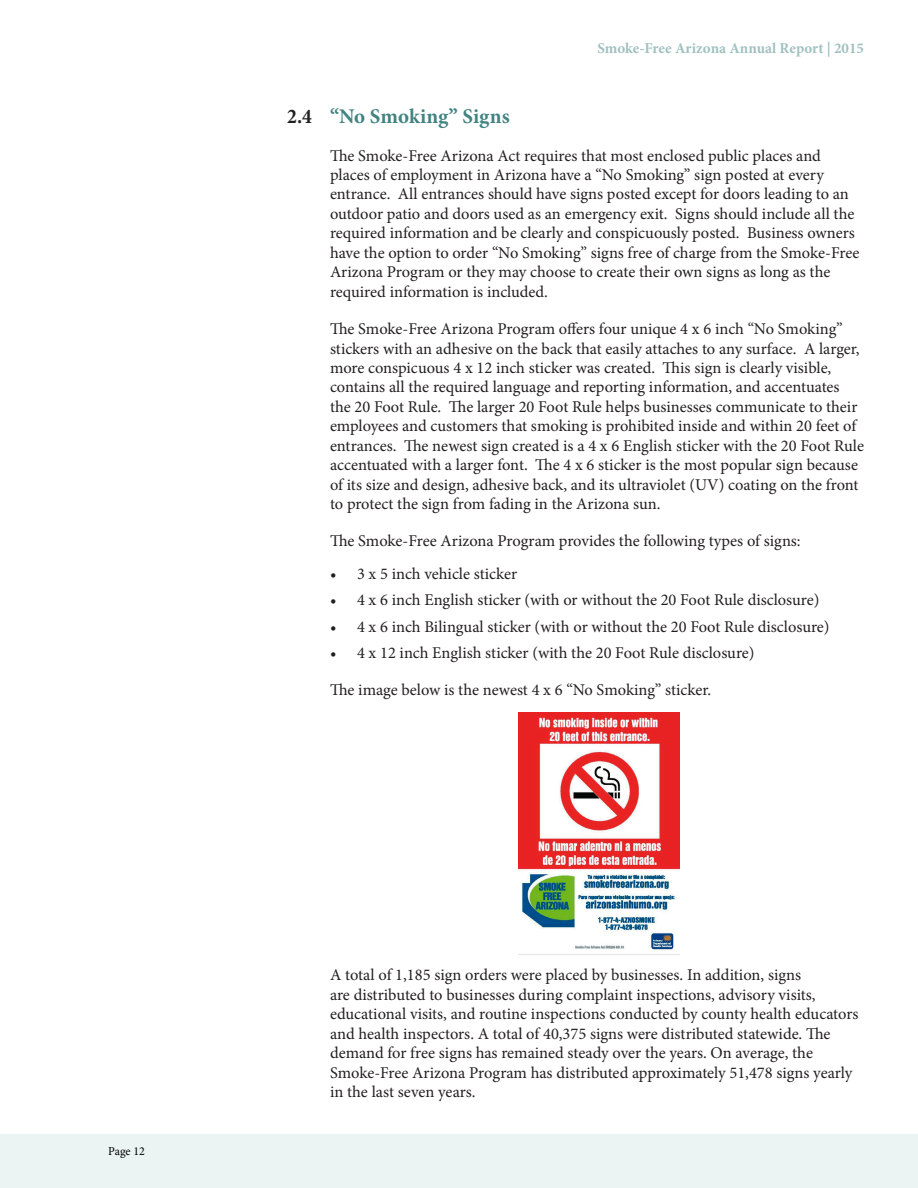
<style>
.page{position:relative;width:918px;height:1188px;background:#fff}
.page>*{position:absolute;margin:0;border:0;box-sizing:border-box;transform-origin:0 0}
.t1{font:700 20.85px "Minion Pro";letter-spacing:.005em;color:#418381}
.AR2015_IllustationPa{font:700 condensed 20.85px "Minion Pro";color:#231f20}
.body{font:16.5px/19.5px "Minion Pro";letter-spacing:-.005em;color:#231f20}
.t2{font:700 15px "Minion Pro";color:#a0c1c0}
.t3{font:12px "Minion Pro";color:#000}
</style>
<div class="page">
<div style="left:0;top:1134px;width:918px;height:54px;background:#ecf3f3"></div>
<img style="left:519px;top:712px;width:161px;height:238px">
<p class="t3" style="left:108px;top:1143px;width:38px">Page 12</p>
<p class="t2" style="left:597px;top:37px;width:268px">Smoke-Free Arizona Annual Report | 2015</p>
<p class="AR2015_IllustationPa" style="left:287px;top:102px;width:26px">2.4</p>
<p class="t1" style="left:330px;top:102px;width:181px">“No Smoking” Signs</p>
<p class="body" style="left:330px;top:146px;width:531px">The Smoke-Free Arizona Act requires that most enclosed public places and places of employment in Arizona have a “No Smoking” sign posted at every entrance. All entrances should have signs posted except for doors leading to an outdoor patio and doors used as an emergency exit. Signs should include all the required information and be clearly and conspicuously posted. Business owners have the option to order “No Smoking” signs free of charge from the Smoke-Free Arizona Program or they may choose to create their own signs as long as the required information is included.</p>
<p class="body" style="left:330px;top:319px;width:536px">The Smoke-Free Arizona Program offers four unique 4 x 6 inch “No Smoking” stickers with an adhesive on the back that easily attaches to any surface. A larger, more conspicuous 4 x 12 inch sticker was created. This sign is clearly visible, contains all the required language and reporting information, and accentuates the 20 Foot Rule. The larger 20 Foot Rule helps businesses communicate to their employees and customers that smoking is prohibited inside and within 20 feet of entrances. The newest sign created is a 4 x 6 English sticker with the 20 Foot Rule accentuated with a larger font. The 4 x 6 sticker is the most popular sign because of its size and design, adhesive back, and its ultraviolet (UV) coating on the front to protect the sign from fading in the Arizona sun.</p>
<p class="body" style="left:330px;top:531px;width:472px">The Smoke-Free Arizona Program provides the following types of signs:</p>
<p class="body" style="left:330px;top:564px;width:189px">• 3 x 5 inch vehicle sticker</p>
<p class="body" style="left:330px;top:590px;width:491px">• 4 x 6 inch English sticker (with or without the 20 Foot Rule disclosure)</p>
<p class="body" style="left:330px;top:617px;width:501px">• 4 x 6 inch Bilingual sticker (with or without the 20 Foot Rule disclosure)</p>
<p class="body" style="left:330px;top:643px;width:426px">• 4 x 12 inch English sticker (with the 20 Foot Rule disclosure)</p>
<p class="body" style="left:330px;top:680px;width:383px">The image below is the newest 4 x 6 “No Smoking” sticker.</p>
<p class="body" style="left:330px;top:965px;width:530px">A total of 1,185 sign orders were placed by businesses. In addition, signs<br>are distributed to businesses during complaint inspections, advisory visits, educational visits, and routine inspections conducted by county health educators and health inspectors. A total of 40,375 signs were distributed statewide. The demand for free signs has remained steady over the years. On average, the Smoke-Free Arizona Program has distributed approximately 51,478 signs yearly in the last seven years.</p>
</div>
